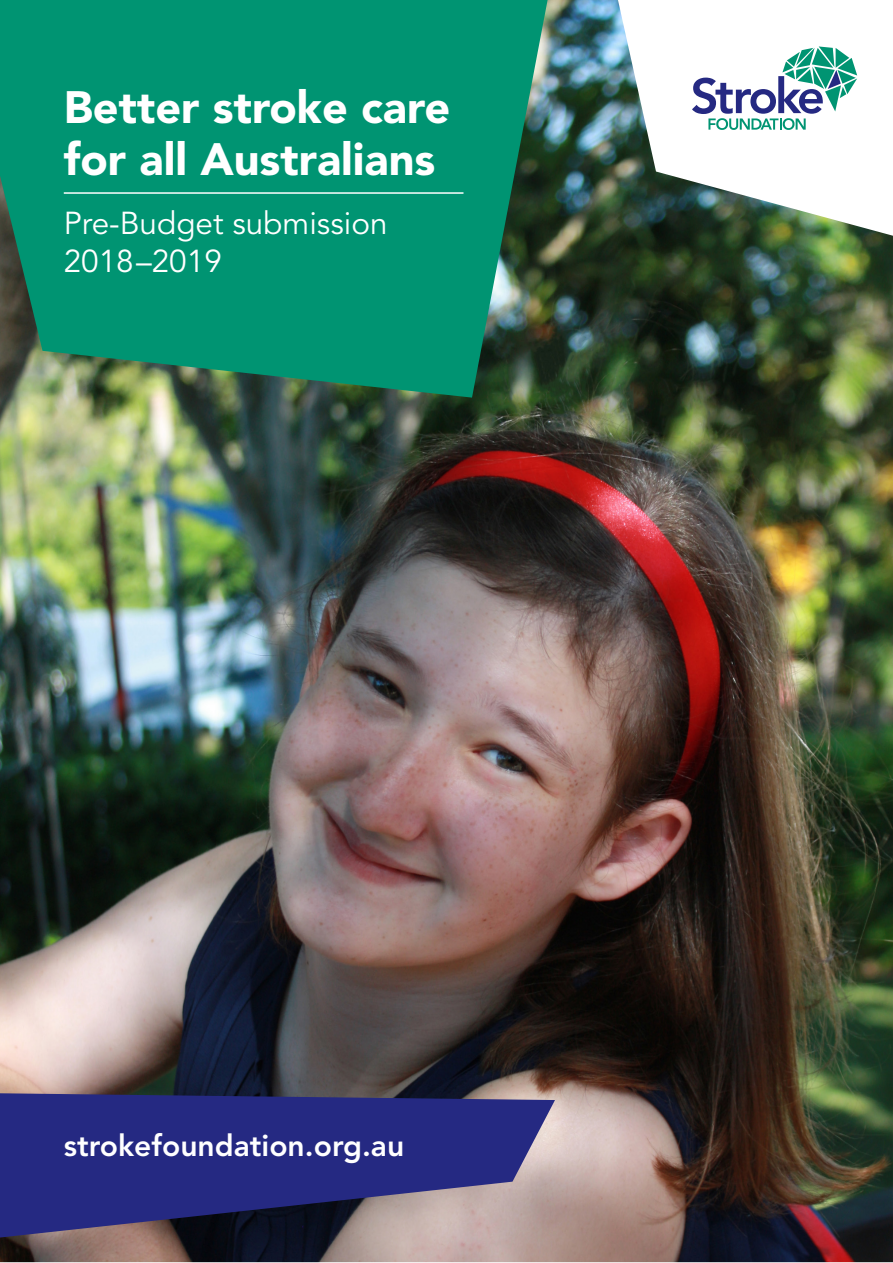
<style>
.page{position:relative;width:893px;height:1263px;background:#fff}
.page>*{position:absolute;margin:0;border:0;box-sizing:border-box;transform-origin:0 0}
.C_By_Line{font:900 45px/52.5px "Avenir LT Pro";color:#fff}
.C_By_Line-2{font:31.5px "Avenir LT Pro";color:#fff}
.C_By_Line-3{font:800 30px "Avenir";color:#fff}
</style>
<div class="page">
<img style="left:0;top:0;width:893px;height:1262px">
<svg style="left:692px;top:46px;width:165px;height:84px"></svg>
<svg style="left:0;top:0;width:548px;height:398px;background:#0b8c6b"></svg>
<hr style="left:64px;top:192px;width:399px;height:2px;background:#fff">
<svg style="left:0;top:1093px;width:555px;height:144px;background:#3d3d7f"></svg>
<p class="C_By_Line" style="left:64px;top:81px;width:388px">Better stroke care for all Australians</p>
<p class="C_By_Line-2" style="left:64px;top:204px;width:325px">Pre-Budget submission</p>
<p class="C_By_Line-2" style="left:64px;top:242px;width:160px">2018–2019</p>
<p class="C_By_Line-3" style="left:64px;top:1128px;width:342px">strokefoundation.org.au</p>
</div>
